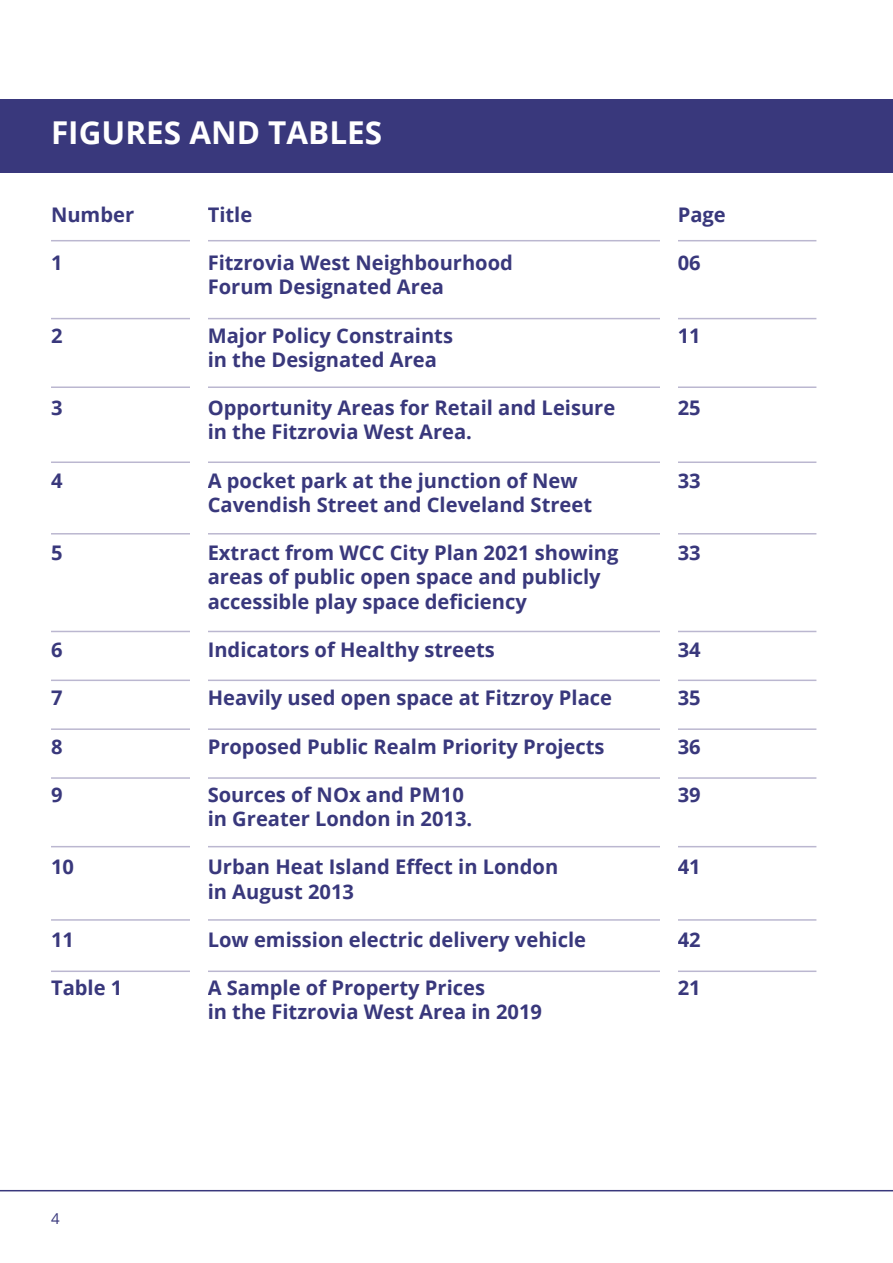
<style>
.page{position:relative;width:893px;height:1263px;background:#fff}
.page>*{position:absolute;margin:0;border:0;box-sizing:border-box;transform-origin:0 0}
.t1{font:700 31.5px "Open Sans";color:#fff}
.t2{font:700 20.1px/24.2px "Open Sans";color:#39387c}
.t3{font:15px "Open Sans";color:#39387c}
</style>
<div class="page">
<hr style="left:892px;top:171px;width:1px;height:1019px;background:#edd3c0">
<hr style="left:0;top:1190px;width:893px;height:1px;background:#39387c">
<div style="left:0;top:99px;width:893px;height:74px;background:#39387c"></div>
<hr style="left:51px;top:240px;width:765px;height:1px;background:#bbb7d0">
<hr style="left:51px;top:318px;width:765px;height:1px;background:#bbb7d0">
<hr style="left:51px;top:386px;width:765px;height:2px;background:#bbb7d0">
<hr style="left:51px;top:461px;width:765px;height:2px;background:#bbb7d0">
<hr style="left:51px;top:533px;width:765px;height:1px;background:#bbb7d0">
<hr style="left:51px;top:631px;width:765px;height:1px;background:#bbb7d0">
<hr style="left:51px;top:679px;width:765px;height:2px;background:#bbb7d0">
<hr style="left:51px;top:728px;width:765px;height:2px;background:#bbb7d0">
<hr style="left:51px;top:846px;width:765px;height:1px;background:#bbb7d0">
<hr style="left:51px;top:777px;width:765px;height:2px;background:#bbb7d0">
<hr style="left:51px;top:919px;width:765px;height:2px;background:#bbb7d0">
<hr style="left:51px;top:970px;width:765px;height:2px;background:#bbb7d0">
<div style="left:190px;top:201px;width:17px;height:901px;background:#fff"></div>
<div style="left:661px;top:206px;width:17px;height:896px;background:#fff"></div>
<hr style="left:892px;top:0;width:1px;height:117px;background:#fff">
<h1 class="t1" style="left:51px;top:110px;width:333px">FIGURES AND TABLES</h1>
<p class="t2" style="left:51px;top:202px;width:85px">Number</p>
<p class="t2" style="left:51px;top:250px;width:13px">1</p>
<p class="t2" style="left:51px;top:323px;width:13px">2</p>
<p class="t2" style="left:51px;top:395px;width:13px">3</p>
<p class="t2" style="left:51px;top:468px;width:13px">4</p>
<p class="t2" style="left:51px;top:540px;width:13px">5</p>
<p class="t2" style="left:51px;top:637px;width:13px">6</p>
<p class="t2" style="left:51px;top:685px;width:13px">7</p>
<p class="t2" style="left:51px;top:734px;width:13px">8</p>
<p class="t2" style="left:51px;top:782px;width:13px">9</p>
<p class="t2" style="left:51px;top:854px;width:24px">10</p>
<p class="t2" style="left:51px;top:927px;width:24px">11</p>
<p class="t2" style="left:51px;top:975px;width:73px">Table 1</p>
<p class="t2" style="left:208px;top:202px;width:46px">Title</p>
<p class="t2" style="left:208px;top:250px;width:307px">Fitzrovia West Neighbourhood<br>Forum Designated Area</p>
<p class="t2" style="left:208px;top:323px;width:247px">Major Policy Constraints in the Designated Area</p>
<p class="t2" style="left:208px;top:395px;width:409px">Opportunity Areas for Retail and Leisure in the Fitzrovia West Area.</p>
<p class="t2" style="left:208px;top:468px;width:386px">A pocket park at the junction of New<br>Cavendish Street and Cleveland Street</p>
<p class="t2" style="left:208px;top:540px;width:412px">Extract from WCC City Plan 2021 showing areas of public open space and publicly accessible play space deficiency</p>
<p class="t2" style="left:208px;top:637px;width:289px">Indicators of Healthy streets</p>
<p class="t2" style="left:208px;top:685px;width:406px">Heavily used open space at Fitzroy Place</p>
<p class="t2" style="left:208px;top:734px;width:398px">Proposed Public Realm Priority Projects</p>
<p class="t2" style="left:208px;top:782px;width:266px">Sources of NOx and PM10 in Greater London in 2013.</p>
<p class="t2" style="left:208px;top:854px;width:352px">Urban Heat Island Effect in London in August 2013</p>
<p class="t2" style="left:208px;top:927px;width:380px">Low emission electric delivery vehicle</p>
<p class="t2" style="left:208px;top:975px;width:336px">A Sample of Property Prices<br>in the Fitzrovia West Area in 2019</p>
<p class="t2" style="left:678px;top:202px;width:50px">Page</p>
<p class="t2" style="left:678px;top:250px;width:24px">06</p>
<p class="t2" style="left:678px;top:323px;width:24px">11</p>
<p class="t2" style="left:678px;top:395px;width:24px">25</p>
<p class="t2" style="left:678px;top:468px;width:24px">33</p>
<p class="t2" style="left:678px;top:540px;width:24px">33</p>
<p class="t2" style="left:678px;top:637px;width:24px">34</p>
<p class="t2" style="left:678px;top:685px;width:24px">35</p>
<p class="t2" style="left:678px;top:734px;width:24px">36</p>
<p class="t2" style="left:678px;top:782px;width:24px">39</p>
<p class="t2" style="left:678px;top:854px;width:24px">41</p>
<p class="t2" style="left:678px;top:927px;width:24px">42</p>
<p class="t2" style="left:678px;top:975px;width:24px">21</p>
<p class="t3" style="left:51px;top:1208px;width:10px">4</p>
</div>
